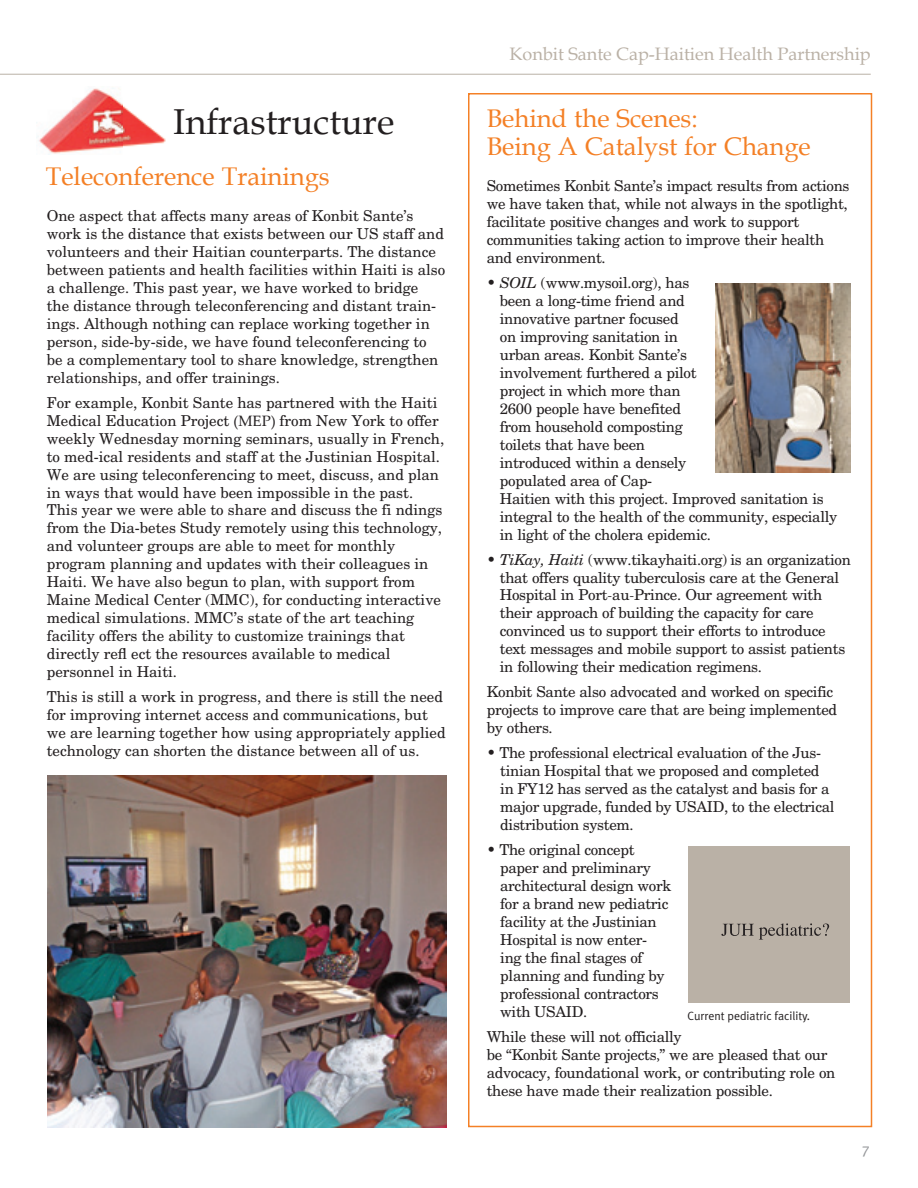
<style>
.page{position:relative;width:918px;height:1188px;background:#fff}
.page>*{position:absolute;margin:0;border:0;box-sizing:border-box;transform-origin:0 0}
.t1{font:36px "Book Antiqua";color:#231f20}
.t2{font:25.5px/28.5px "Book Antiqua";color:#f48026}
.t3{font:18px "Book Antiqua";color:#bab1a6}
.t4{font:15px/18px "New Century Schlbk";letter-spacing:-.02em;color:#231f20}
.t5{font:15px/18px "New Century Schlbk";color:#231f20}
.t6{font:15px "Meta Plus Normal";color:#939598}
.t7{font:12px "Meta Plus Normal";color:#231f20}
.s1{font-family:"Palatino Linotype"}
.s2{font-style:italic}
.s3{font-family:"Minion Pro"}
</style>
<div class="page">
<hr style="left:0;top:74px;width:871px;height:1px;background:#bab1a6">
<img style="left:37px;top:88px;width:129px;height:67px">
<img style="left:47px;top:775px;width:399px;height:353px">
<div style="left:468px;top:93px;width:404px;height:1034px;border:2px solid #f48026"></div>
<img style="left:716px;top:283px;width:134px;height:189px">
<div style="left:688px;top:846px;width:162px;height:156px;background:#bab1a6"></div>
<svg style="left:721px;top:923px;width:108px;height:17px"></svg>
<h1 class="t1" style="left:173px;top:100px;width:223px">Infrastructure</h1>
<h2 class="t2" style="left:46px;top:162px;width:285px">Teleconference Trainings</h2>
<p class="t5" style="left:47px;top:206px;width:400px">One aspect that affects many areas of Konbit Sante’s work is the distance that exists between our US staff and volunteers and their Haitian counterparts. The distance between patients and health facilities within Haiti is also a challenge. This past year, we have worked to bridge<br>the distance through teleconferencing and distant train&shy;ings. Although nothing can replace working together in person, side-by-side, we have found teleconferencing to be a complementary tool to share knowledge, strengthen relationships, and offer trainings.</p>
<p class="t5" style="left:47px;top:393px;width:399px">For example, Konbit Sante has partnered with the Haiti Medical Education Project <span class="s1">(MEP)</span> from New York to offer weekly Wednesday morning seminars, usually in French, to med-ical residents and staff at the Justinian Hospital.<br>We are using teleconferencing to meet, discuss, and plan in ways that would have been impossible in the past.<br>This year we were able to share and discuss the fi ndings from the Dia-betes Study remotely using this technology, and volunteer groups are able to meet for monthly program planning and updates with their colleagues in Haiti. We have also begun to plan, with support from Maine Medical Center (MMC), for conducting interactive medical simulations. MMC’s state of the art teaching facility offers the ability to customize trainings that directly refl ect the resources available to medical personnel in Haiti.</p>
<p class="t5" style="left:47px;top:687px;width:400px">This is still a work in progress, and there is still the need for improving internet access and communications, but we are learning together how using appropriately applied technology can shorten the distance between all of us.</p>
<p class="t3" style="left:509px;top:43px;width:363px">Konbit Sante Cap-Haitien Health Partnership</p>
<h2 class="t2" style="left:487px;top:104px;width:326px">Behind the Scenes:<br>Being A Catalyst for Change</h2>
<p class="t4" style="left:487px;top:176px;width:364px">Sometimes Konbit Sante’s impact results from actions we have taken that, while not always in the spotlight, facilitate positive changes and work to support communities taking action to improve their health and environment.</p>
<p class="t4" style="left:500px;top:273px;width:339px;text-indent:-13px">• <span class="s2">SOIL</span> (www.mysoil.org), has<br>been a long-time friend and<br>innovative partner focused<br>on improving sanitation in<br>urban areas. Konbit Sante’s<br>involvement furthered a pilot<br>project in which more than<br>2600 people have benefited<br>from household composting<br>toilets that have been<br>introduced within a densely<br>populated area of Cap-<br>Haitien with this project. Improved sanitation is integral to the health of the community, especially in light of the cholera epidemic.</p>
<p class="t4" style="left:500px;top:550px;width:353px;text-indent:-13px">• <span class="s2">TiKay, Haiti</span> (www.tikayhaiti.org) is an organization that offers quality tuberculosis care at the General Hospital in Port<span class="s3">-</span>au<span class="s3">-</span>Prince. Our agreement with their approach of building the capacity for care convinced us to support their efforts to introduce text messages and mobile support to assist patients in following their medication regimens.</p>
<p class="t4" style="left:487px;top:683px;width:352px">Konbit Sante also advocated and worked on specific projects to improve care that are being implemented by others.</p>
<p class="t4" style="left:500px;top:743px;width:336px;text-indent:-14px">• The professional electrical evaluation of the Jus&shy;tinian Hospital that we proposed and completed in FY12 has served as the catalyst and basis for a major upgrade, funded by USAID, to the electrical distribution system.</p>
<p class="t4" style="left:500px;top:840px;width:173px;text-indent:-14px">• The original concept paper and preliminary architectural design work for a brand new pediatric facility at the Justinian<br>Hospital is now enter&shy;ing the final stages of planning and funding by professional contractors with USAID.</p>
<p class="t4" style="left:487px;top:1027px;width:350px">While these will not officially<br>be “Konbit Sante projects<span class="s3">,</span>” we are pleased that our advocacy, foundational work, or contributing role on these have made their realization possible.</p>
<p class="t7" style="left:687px;top:1009px;width:124px">Current pediatric facility.</p>
<p class="t6" style="left:862px;top:1140px;width:10px">7</p>
</div>
